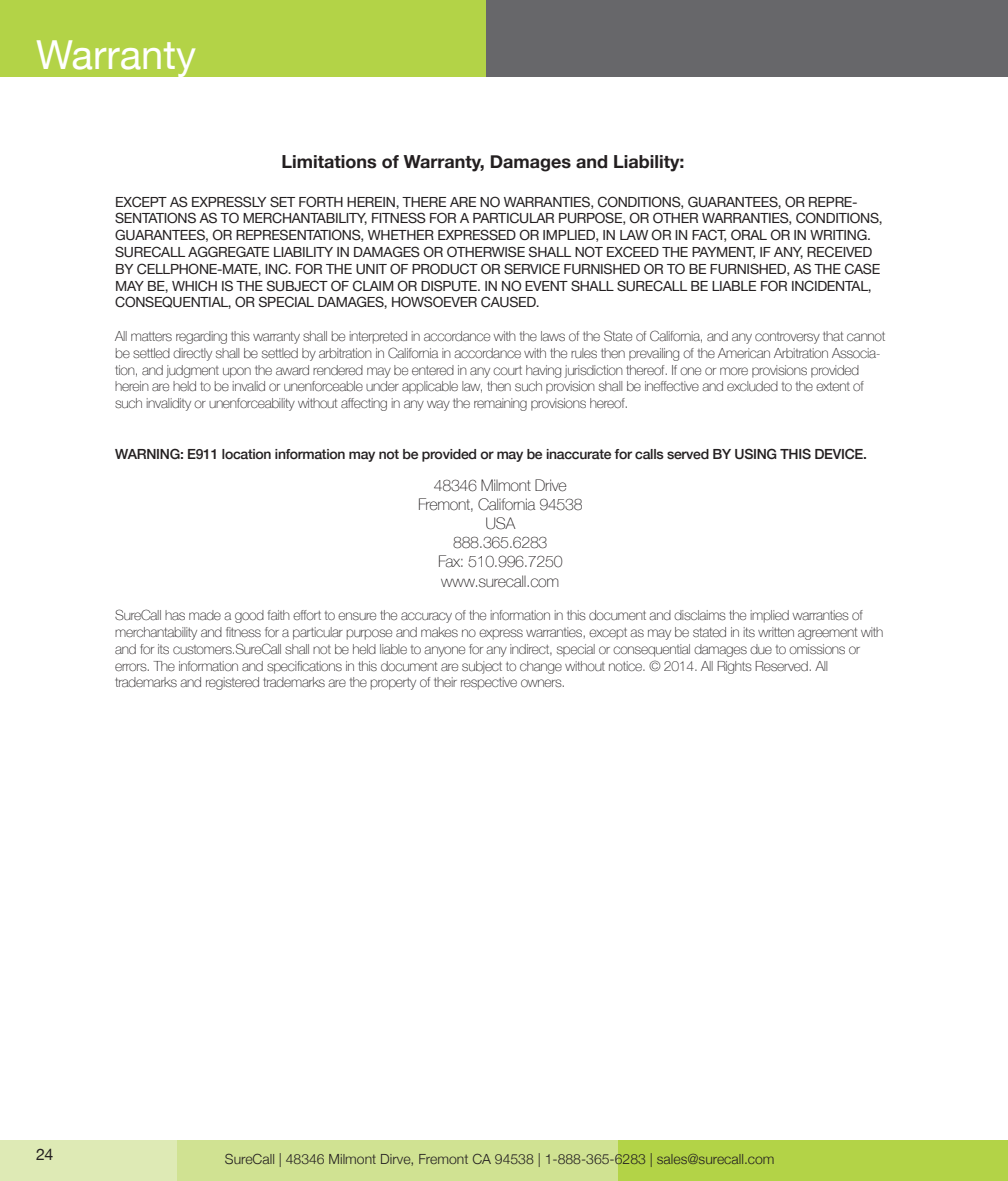
<style>
.page{position:relative;width:1008px;height:1181px;background:#fff}
.page>*{position:absolute;margin:0;border:0;box-sizing:border-box;transform-origin:0 0}
.t1{font:40px "Helvetica Neue";color:#fff}
.t2{font:700 18px "Helvetica Neue";color:#231f20}
.t3{font:100 16px "Helvetica Neue";letter-spacing:-.02em;color:#231f20}
.t4{font:16px "Helvetica Neue";color:#231f20}
.t5{font:100 14px/16.8px "Helvetica Neue";letter-spacing:-.02em;color:#231f20}
.t6{font:14px/16.8px "Helvetica Neue";letter-spacing:-.02em;color:#231f20}
.t7{font:500 14px "Helvetica Neue";letter-spacing:-.02em;color:#231f20}
.t8{font:300 14px "Helvetica Neue";color:#231f20}
</style>
<div class="page">
<div style="left:0;top:0;width:1008px;height:77px;background:#67676a"></div>
<div style="left:0;top:0;width:486px;height:77px;background:#b3d347"></div>
<div style="left:618px;top:1140px;width:390px;height:41px;background:#b3d347"></div>
<div style="left:378px;top:1140px;width:240px;height:41px;background:#d0e292"></div>
<div style="left:176px;top:1140px;width:202px;height:41px;background:#d0e292"></div>
<div style="left:0;top:1140px;width:176px;height:41px;background:#deeab5"></div>
<p class="t1" style="left:36px;top:26px;width:161px">Warranty</p>
<p class="t2" style="left:282px;top:148px;width:404px">Limitations of Warranty, Damages and Liability:</p>
<p class="t6" style="left:115px;top:194px;width:769px">EXCEPT AS EXPRESSLY SET FORTH HEREIN, THERE ARE NO WARRANTIES, CONDITIONS, GUARANTEES, OR REPRE-<br>SENTATIONS AS TO MERCHANTABILITY, FITNESS FOR A PARTICULAR PURPOSE, OR OTHER WARRANTIES, CONDITIONS,<br>GUARANTEES, OR REPRESENTATIONS, WHETHER EXPRESSED OR IMPLIED, IN LAW OR IN FACT, ORAL OR IN WRITING.</p>
<p class="t6" style="left:115px;top:244px;width:767px">SURECALL AGGREGATE LIABILITY IN DAMAGES OR OTHERWISE SHALL NOT EXCEED THE PAYMENT, IF ANY, RECEIVED BY CELLPHONE-MATE, INC. FOR THE UNIT OF PRODUCT OR SERVICE FURNISHED OR TO BE FURNISHED, AS THE CASE MAY BE, WHICH IS THE SUBJECT OF CLAIM OR DISPUTE. IN NO EVENT SHALL SURECALL BE LIABLE FOR INCIDENTAL, CONSEQUENTIAL, OR SPECIAL DAMAGES, HOWSOEVER CAUSED.</p>
<p class="t5" style="left:115px;top:327px;width:772px">All matters regarding this warranty shall be interpreted in accordance with the laws of the State of California, and any controversy that cannot be settled directly shall be settled by arbitration in California in accordance with the rules then prevailing of the American Arbitration Associa&shy;tion, and judgment upon the award rendered may be entered in any court having jurisdiction thereof. If one or more provisions provided herein are held to be invalid or unenforceable under applicable law, then such provision shall be ineffective and excluded to the extent of such invalidity or unenforceability without affecting in any way the remaining provisions hereof.</p>
<p class="t7" style="left:115px;top:442px;width:753px">WARNING: E911 location information may not be provided or may be inaccurate for calls served BY USING THIS DEVICE.</p>
<p class="t3" style="left:434px;top:473px;width:134px">48346 Milmont Drive</p>
<p class="t3" style="left:418px;top:492px;width:166px">Fremont, California 94538</p>
<p class="t3" style="left:485px;top:511px;width:31px">USA</p>
<p class="t3" style="left:453px;top:530px;width:96px">888.365.6283</p>
<p class="t3" style="left:438px;top:549px;width:126px">Fax: 510.996.7250</p>
<p class="t3" style="left:441px;top:569px;width:120px">www.surecall.com</p>
<p class="t5" style="left:115px;top:606px;width:770px">SureCall has made a good faith effort to ensure the accuracy of the information in this document and disclaims the implied warranties of merchantability and fitness for a particular purpose and makes no express warranties, except as may be stated in its written agreement with and for its customers.SureCall shall not be held liable to anyone for any indirect, special or consequential damages due to omissions or errors. The information and specifications in this document are subject to change without notice. © 2014. All Rights Reserved. All trademarks and registered trademarks are the property of their respective owners.</p>
<p class="t4" style="left:36px;top:1143px;width:19px">24</p>
<p class="t8" style="left:225px;top:1148px;width:551px">SureCall | 48346 Milmont Dirve, Fremont CA 94538 | 1-888-365-6283 | sales@surecall.com</p>
</div>
